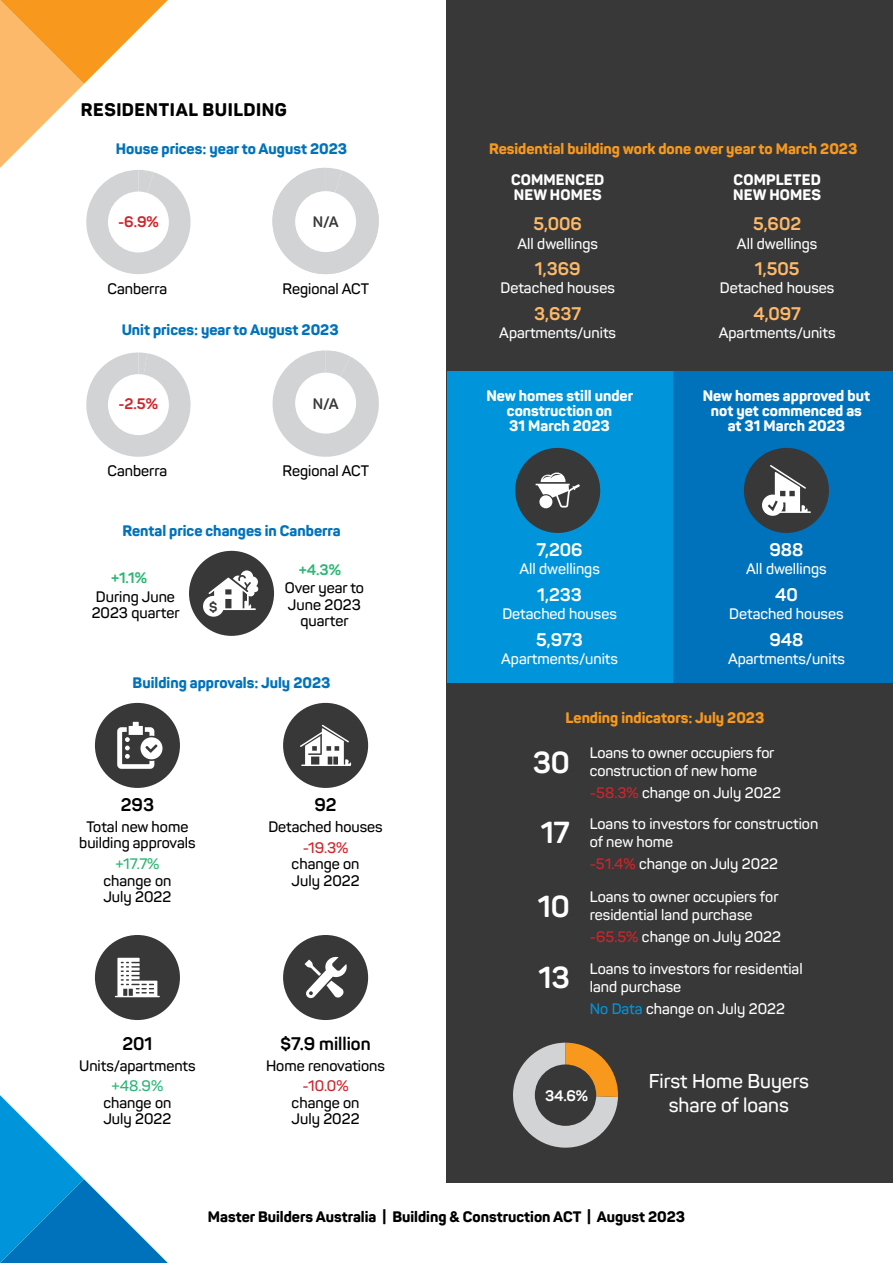
<style>
.page{position:relative;width:893px;height:1263px;background:#fff}
.page>*{position:absolute;margin:0;border:0;box-sizing:border-box;transform-origin:0 0}
.t1{font:700 30px "Panton";letter-spacing:-.01em;color:#fff}
.t2{font:600 19.65px/23.7px "Panton";color:#fff;text-align:center}
.t3{font:700 18px "Panton";color:#fcb96a}
.t4{font:800 18px "Panton";letter-spacing:.03em;color:#000}
.t5{font:700 18px "Panton";color:#fff}
.t6{font:700 18px "Panton";color:#000}
.t7{font:600 15px/18px "Panton";color:#fff}
.t8{font:600 15px/16.5px "Panton";color:#000}
.t9{font:800 15px/15px "Panton";color:#fff}
.t10{font:800 15px "Panton";color:#0072bc}
.t11{font:800 15px "Panton";color:#f8991d}
.t12{font:800 15px "Panton";color:#000}
.t13{font:600 15px "Panton";color:#2bb673}
.t14{font:600 15px "Panton";color:#d2232a}
.t15{font:700 15px "Panton";color:#d2232a}
.t16{font:700 15px "Panton";color:#2bb673}
.t17{font:700 15px "Panton";color:#383839}
.t18{font:700 15px "Panton";color:#fff}
.t19{font:700 14.1px "Panton";color:#383839}
.s1{font-weight:600;font-size:15px;color:#fff}
.s2{color:#d2232a}
.s3{color:#0095da}
</style>
<div class="page">
<svg style="left:0;top:1095px;width:168px;height:168px"></svg>
<svg style="left:0;top:0;width:191px;height:274px"></svg>
<svg style="left:86px;top:352px;width:105px;height:105px"></svg>
<svg style="left:272px;top:350px;width:107px;height:107px"></svg>
<svg style="left:272px;top:168px;width:107px;height:107px"></svg>
<div style="left:446px;top:0;width:447px;height:1182px;background:#383839"></div>
<div style="left:672px;top:372px;width:221px;height:311px;background:#0072bc"></div>
<div style="left:447px;top:372px;width:225px;height:311px;background:#0095da"></div>
<div style="left:108px;top:374px;width:61px;height:61px;background:#fff;border-radius:50%"></div>
<div style="left:108px;top:192px;width:61px;height:60px;background:#fff;border-radius:50%"></div>
<div style="left:295px;top:191px;width:61px;height:61px;background:#fff;border-radius:50%"></div>
<div style="left:283px;top:703px;width:85px;height:85px;background:#383839;border-radius:50%"></div>
<div style="left:95px;top:703px;width:85px;height:85px;background:#383839;border-radius:50%"></div>
<svg style="left:117px;top:722px;width:46px;height:47px"></svg>
<div style="left:283px;top:935px;width:85px;height:85px;background:#383839;border-radius:50%"></div>
<svg style="left:305px;top:957px;width:42px;height:41px"></svg>
<div style="left:189px;top:551px;width:85px;height:85px;background:#383839;border-radius:50%"></div>
<svg style="left:204px;top:570px;width:55px;height:40px"></svg>
<div style="left:203px;top:596px;width:21px;height:21px;background:#fff;border-radius:50%"></div>
<svg style="left:300px;top:725px;width:51px;height:41px"></svg>
<div style="left:295px;top:373px;width:61px;height:61px;background:#fff;border-radius:50%"></div>
<div style="left:95px;top:935px;width:85px;height:85px;background:#383839;border-radius:50%"></div>
<svg style="left:115px;top:958px;width:45px;height:39px"></svg>
<div style="left:515px;top:448px;width:85px;height:85px;background:#383839;border-radius:50%"></div>
<div style="left:744px;top:448px;width:85px;height:85px;background:#383839;border-radius:50%"></div>
<div style="left:762px;top:495px;width:21px;height:21px;background:#fff;border-radius:50%"></div>
<svg style="left:765px;top:465px;width:46px;height:48px"></svg>
<svg style="left:536px;top:472px;width:44px;height:36px"></svg>
<svg style="left:513px;top:1043px;width:105px;height:105px"></svg>
<div style="left:535px;top:1064px;width:61px;height:62px;background:#383839;border-radius:50%"></div>
<p class="t4" style="left:81px;top:98px;width:304px">RESIDENTIAL BUILDING <span class="s1">on June 2020</span></p>
<p class="t10" style="left:116px;top:139px;width:233px">House prices: year to August 2023</p>
<p class="t15" style="left:118px;top:213px;width:42px">-6.9%</p>
<p class="t17" style="left:313px;top:213px;width:28px">N/A</p>
<p class="t8" style="left:108px;top:281px;width:61px">Canberra</p>
<p class="t8" style="left:282px;top:281px;width:88px">Regional ACT</p>
<p class="t10" style="left:122px;top:321px;width:218px">Unit prices: year to August 2023</p>
<p class="t15" style="left:119px;top:394px;width:41px">-2.5%</p>
<p class="t8" style="left:108px;top:463px;width:61px">Canberra</p>
<p class="t17" style="left:313px;top:394px;width:28px">N/A</p>
<p class="t8" style="left:282px;top:463px;width:88px">Regional ACT</p>
<p class="t10" style="left:122px;top:521px;width:220px">Rental price changes in Canberra</p>
<p class="t16" style="left:111px;top:568px;width:37px">+1.1%</p>
<p class="t8" style="left:92px;top:588px;width:89px">During June<br>2023 quarter</p>
<p class="t19" style="left:209px;top:598px;width:10px">$</p>
<p class="t16" style="left:299px;top:560px;width:44px">+4.3%</p>
<p class="t8" style="left:285px;top:580px;width:81px;text-align:center">Over year to<br>June 2023 quarter</p>
<p class="t10" style="left:133px;top:673px;width:199px">Building approvals: July 2023</p>
<p class="t6" style="left:121px;top:794px;width:35px">293</p>
<p class="t8" style="left:79px;top:818px;width:118px;text-align:center">Total new home building approvals</p>
<p class="t13" style="left:115px;top:855px;width:46px">+17.7%</p>
<p class="t8" style="left:103px;top:872px;width:69px">change on<br>July 2022</p>
<p class="t6" style="left:122px;top:1032px;width:32px">201</p>
<p class="t8" style="left:79px;top:1057px;width:118px">Units/apartments</p>
<p class="t13" style="left:112px;top:1077px;width:53px">+48.9%</p>
<p class="t8" style="left:103px;top:1094px;width:69px">change on<br>July 2022</p>
<p class="t6" style="left:314px;top:794px;width:24px">92</p>
<p class="t8" style="left:268px;top:818px;width:116px">Detached houses</p>
<p class="t14" style="left:303px;top:838px;width:47px">-19.3%</p>
<p class="t8" style="left:292px;top:855px;width:69px">change on<br>July 2022</p>
<p class="t6" style="left:281px;top:1032px;width:92px">$7.9 million</p>
<p class="t8" style="left:266px;top:1057px;width:120px">Home renovations</p>
<p class="t14" style="left:303px;top:1077px;width:47px">-10.0%</p>
<p class="t8" style="left:292px;top:1094px;width:69px">change on<br>July 2022</p>
<p class="t11" style="left:489px;top:139px;width:370px">Residential building work done over year to March 2023</p>
<p class="t9" style="left:511px;top:172px;width:95px">COMMENCED<br>NEW HOMES</p>
<p class="t3" style="left:533px;top:213px;width:50px">5,006</p>
<p class="t7" style="left:517px;top:234px;width:82px">All dwellings</p>
<p class="t3" style="left:535px;top:258px;width:47px">1,369</p>
<p class="t7" style="left:500px;top:279px;width:116px">Detached houses</p>
<p class="t3" style="left:534px;top:302px;width:48px">3,637</p>
<p class="t7" style="left:499px;top:324px;width:118px">Apartments/units</p>
<p class="t9" style="left:733px;top:172px;width:89px">COMPLETED<br>NEW HOMES</p>
<p class="t3" style="left:753px;top:213px;width:50px">5,602</p>
<p class="t7" style="left:737px;top:234px;width:82px">All dwellings</p>
<p class="t3" style="left:755px;top:258px;width:46px">1,505</p>
<p class="t7" style="left:720px;top:279px;width:116px">Detached houses</p>
<p class="t3" style="left:753px;top:302px;width:49px">4,097</p>
<p class="t7" style="left:719px;top:324px;width:118px">Apartments/units</p>
<p class="t9" style="left:486px;top:388px;width:148px;text-align:center">New homes still under construction on<br>31 March 2023</p>
<p class="t9" style="left:703px;top:388px;width:169px;text-align:center">New homes approved but not yet commenced as at 31 March 2023</p>
<p class="t5" style="left:537px;top:539px;width:48px">7,206</p>
<p class="t7" style="left:519px;top:560px;width:82px">All dwellings</p>
<p class="t5" style="left:537px;top:583px;width:46px">1,233</p>
<p class="t7" style="left:502px;top:605px;width:116px">Detached houses</p>
<p class="t5" style="left:536px;top:628px;width:48px">5,973</p>
<p class="t7" style="left:501px;top:649px;width:118px">Apartments/units</p>
<p class="t5" style="left:769px;top:539px;width:35px">988</p>
<p class="t7" style="left:746px;top:560px;width:82px">All dwellings</p>
<p class="t5" style="left:775px;top:583px;width:24px">40</p>
<p class="t7" style="left:729px;top:605px;width:116px">Detached houses</p>
<p class="t5" style="left:769px;top:628px;width:36px">948</p>
<p class="t7" style="left:728px;top:649px;width:118px">Apartments/units</p>
<p class="t11" style="left:565px;top:708px;width:200px">Lending indicators: July 2023</p>
<h1 class="t1" style="left:533px;top:743px;width:39px">30</h1>
<p class="t7" style="left:590px;top:743px;width:186px">Loans to owner occupiers for construction of new home</p>
<p class="t7" style="left:590px;top:777px;width:230px;line-height:30.5px"><span class="s2">-58.3%</span> change on July 2022<br>Loans to investors for construction</p>
<p class="t7" style="left:590px;top:830px;width:190px;line-height:22.2px">of new home<br><span class="s2">-51.4%</span> change on July 2022</p>
<p class="t7" style="left:590px;top:887px;width:190px">Loans to owner occupiers for residential land purchase</p>
<p class="t7" style="left:590px;top:928px;width:192px"><span class="s2">-65.5%</span> change on July 2022</p>
<h1 class="t1" style="left:541px;top:814px;width:31px">17</h1>
<h1 class="t1" style="left:538px;top:887px;width:33px">10</h1>
<h1 class="t1" style="left:538px;top:959px;width:33px">13</h1>
<p class="t7" style="left:590px;top:959px;width:214px">Loans to investors for residential land purchase</p>
<p class="t7" style="left:590px;top:999px;width:197px"><span class="s3">No Data</span> change on July 2022</p>
<p class="t18" style="left:545px;top:1086px;width:45px">34.6%</p>
<h2 class="t2" style="left:649px;top:1069px;width:162px">First Home Buyers share of loans</h2>
<p class="t12" style="left:208px;top:1207px;width:479px">Master Builders Australia | Building &amp; Construction ACT | August 2023</p>
</div>
